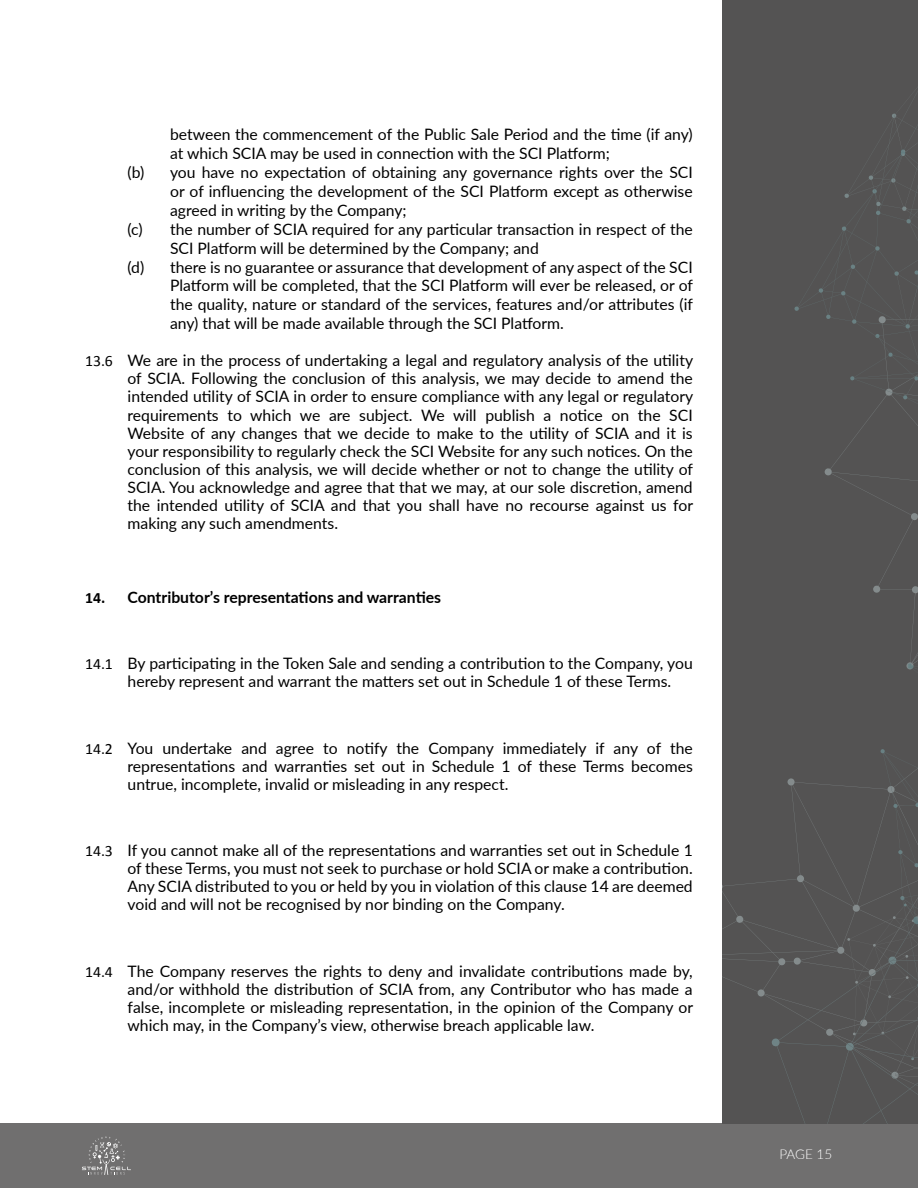
<style>
.page{position:relative;width:918px;height:1188px;background:#fff}
.page>*{position:absolute;margin:0;border:0;box-sizing:border-box;transform-origin:0 0}
.t1{font:15.75px/18.1px "Lato";color:#000;text-align:justify}
.t2{font:700 15.75px "Lato";color:#000}
.t3{font:300 13.5px "Lato";letter-spacing:-.01em;color:#fff}
.s1{font-family:"Calibri"}
</style>
<div class="page">
<div style="left:0;top:1124px;width:918px;height:64px;background:#706f6f"></div>
<svg style="left:82px;top:1137px;width:49px;height:38px"></svg>
<div style="left:723px;top:0;width:195px;height:1124px;background:#545353"></div>
<svg style="left:795px;top:114px;width:98px;height:479px"></svg>
<svg style="left:723px;top:749px;width:195px;height:375px"></svg>
<img style="left:893px;top:113px;width:25px;height:785px">
<img style="left:893px;top:513px;width:25px;height:382px">
<p class="t1" style="left:170px;top:124px;width:524px;line-height:18.9px">between the commencement of the Public Sale Period and the time (if any) at which SCIA may be used in connection with the SCI Platform;</p>
<p class="t1" style="left:128px;top:163px;width:18px">(b)</p>
<p class="t1" style="left:170px;top:162px;width:524px;line-height:18.9px">you have no expectation of obtaining any governance rights over the SCI or of influencing the development of the SCI Platform except as otherwise agreed in writing by the Company;</p>
<p class="t1" style="left:128px;top:219px;width:17px">(c)</p>
<p class="t1" style="left:170px;top:219px;width:524px;line-height:18.9px">the number of SCIA required for any particular transaction in respect of the<br>SCI Platform will be determined by the Company; and</p>
<p class="t1" style="left:128px;top:257px;width:18px">(d)</p>
<p class="t1" style="left:170px;top:257px;width:525px;line-height:18.9px">there is no guarantee or assurance that development of any aspect of the SCI Platform will be completed, that the SCI Platform will ever be released, or of the quality, nature or standard of the services, features and/or attributes (if any) that will be made available through the SCI Platform.</p>
<p class="t1" style="left:128px;top:351px;width:567px;text-indent:-43px"><span class="s1">13.6</span> We are in the process of undertaking a legal and regulatory analysis of the utility of SCIA. Following the conclusion of this analysis, we may decide to amend the intended utility of SCIA in order to ensure compliance with any legal or regulatory requirements to which we are subject. We will publish a notice on the SCI Website of any changes that we decide to make to the utility of SCIA and it is your responsibility to regularly check the SCI Website for any such notices. On the conclusion of this analysis, we will decide whether or not to change the utility of SCIA. You acknowledge and agree that that we may, at our sole discretion, amend the intended utility of SCIA and that you shall have no recourse against us for making any such amendments.</p>
<p class="t2" style="left:85px;top:586px;width:358px"><span class="s1">14.</span> Contributor’s representations and warranties</p>
<p class="t1" style="left:128px;top:654px;width:567px;text-indent:-43px"><span class="s1">14.1</span> By participating in the Token Sale and sending a contribution to the Company, you hereby represent and warrant the matters set out in Schedule 1 of these Terms.</p>
<p class="t1" style="left:128px;top:738px;width:567px;text-indent:-43px"><span class="s1">14.2</span> You undertake and agree to notify the Company immediately if any of the representations and warranties set out in Schedule 1 of these Terms becomes untrue, incomplete, invalid or misleading in any respect.</p>
<p class="t1" style="left:128px;top:841px;width:567px;text-indent:-43px"><span class="s1">14.3</span> If you cannot make all of the representations and warranties set out in Schedule 1 of these Terms, you must not seek to purchase or hold SCIA or make a contribution.<br>Any SCIA distributed to you or held by you in violation of this clause 14 are deemed void and will not be recognised by nor binding on the Company.</p>
<p class="t1" style="left:128px;top:961px;width:567px;text-indent:-43px"><span class="s1">14.4</span> The Company reserves the rights to deny and invalidate contributions made by, and/or withhold the distribution of SCIA from, any Contributor who has made a false, incomplete or misleading representation, in the opinion of the Company or which may, in the Company’s view, otherwise breach applicable law.</p>
<p class="t3" style="left:779px;top:1145px;width:54px">PAGE 15</p>
</div>
